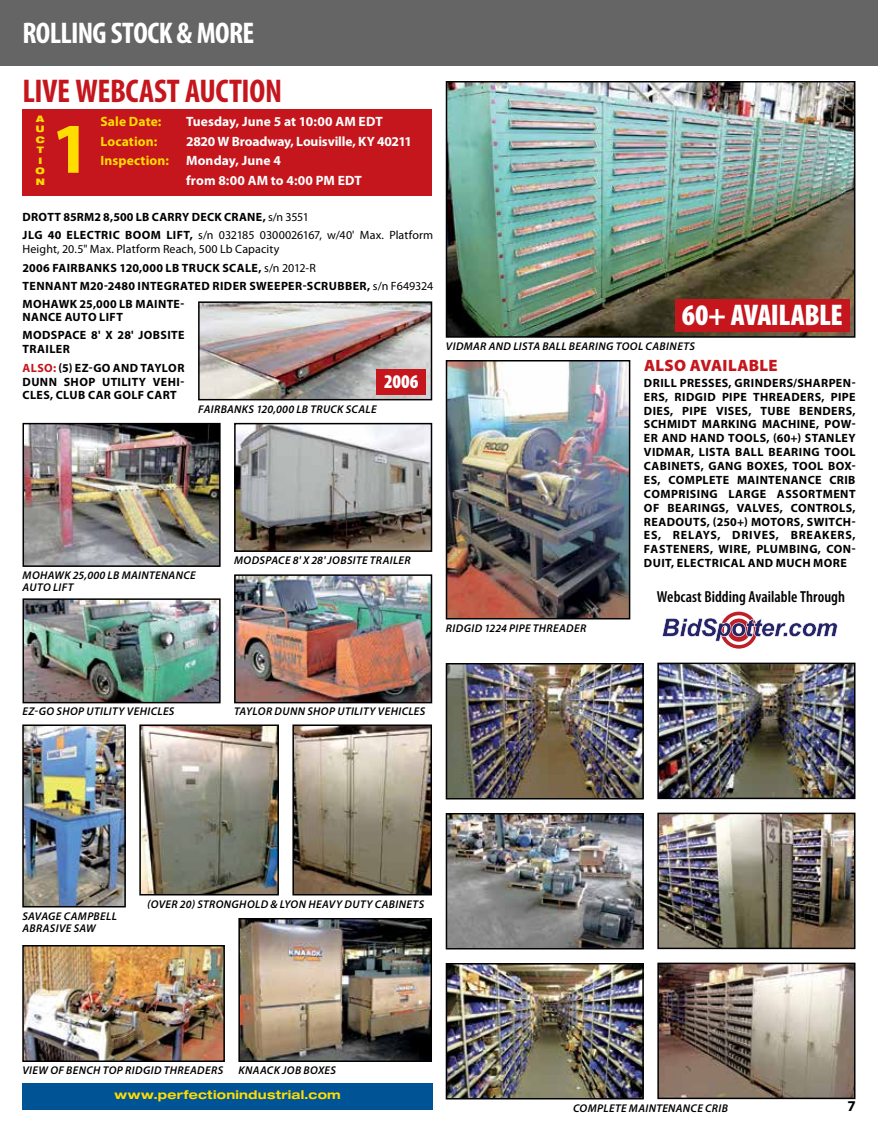
<style>
.page{position:relative;width:878px;height:1134px;background:#fff}
.page>*{position:absolute;margin:0;border:0;box-sizing:border-box;transform-origin:0 0}
.t1{font:700 72px "Myriad Pro";color:#fd0}
.t2{font:700 condensed 33px "Myriad Pro";letter-spacing:-.01em;color:#c4161c}
.t3{font:700 condensed 30px "Myriad Pro";letter-spacing:-.02em;color:#fff}
.t4{font:900 condensed 30px "Myriad Pro";letter-spacing:-.015em;color:#fff}
.t5{font:900 condensed 19.5px "Myriad Pro";color:#fff}
.t6{font:900 16.5px "Myriad Pro";letter-spacing:.015em;color:#c4161c}
.t7{font:600 condensed 16.05px "Myriad Pro";letter-spacing:.005em;color:#000}
.t8{font:700 15px "Myriad";color:#000}
.t9{font:700 13.5px/19.5px "Myriad Pro";color:#fff}
.t10{font:700 13.5px "Myriad Pro";letter-spacing:.01em;color:#fd0}
.t11{font:700 12px/13.8px "Myriad Pro";letter-spacing:.03em;color:#000}
.t12{font:700 expanded 12px "Helvetica Neue";letter-spacing:.02em;color:#fd0}
.t13{font:italic 600 11.25px/12px "Myriad Pro";letter-spacing:.03em;color:#000}
.t14{font:900 expanded 9px/10.5px "Helvetica Neue";color:#fd0;text-align:center}
.s1{font-weight:400}
.s2{color:#c4161c}
</style>
<div class="page">
<div style="left:0;top:0;width:878px;height:66px;background:#656565"></div>
<div style="left:22px;top:1083px;width:411px;height:27px;background:#005495"></div>
<img style="left:25px;top:601px;width:192px;height:99px">
<div style="left:22px;top:598px;width:198px;height:105px;border:2px solid #000"></div>
<img style="left:25px;top:426px;width:192px;height:138px">
<div style="left:22px;top:423px;width:198px;height:144px;border:2px solid #000"></div>
<img style="left:237px;top:577px;width:192px;height:123px">
<div style="left:234px;top:574px;width:198px;height:129px;border:2px solid #000"></div>
<img style="left:237px;top:426px;width:192px;height:123px">
<div style="left:234px;top:423px;width:198px;height:129px;border:2px solid #000"></div>
<img style="left:201px;top:304px;width:228px;height:93px">
<div style="left:198px;top:301px;width:234px;height:99px;border:2px solid #000"></div>
<img style="left:449px;top:84px;width:403px;height:251px">
<div style="left:446px;top:81px;width:409px;height:257px;border:2px solid #000"></div>
<img style="left:449px;top:363px;width:178px;height:254px">
<div style="left:446px;top:360px;width:184px;height:260px;border:2px solid #000"></div>
<img style="left:660px;top:966px;width:192px;height:130px">
<div style="left:657px;top:963px;width:198px;height:136px;border:2px solid #000"></div>
<img style="left:448px;top:966px;width:192px;height:131px">
<div style="left:445px;top:963px;width:198px;height:137px;border:2px solid #000"></div>
<img style="left:448px;top:666px;width:192px;height:131px">
<div style="left:445px;top:663px;width:198px;height:137px;border:2px solid #000"></div>
<img style="left:660px;top:666px;width:192px;height:130px">
<div style="left:657px;top:663px;width:198px;height:136px;border:2px solid #000"></div>
<img style="left:660px;top:816px;width:192px;height:130px">
<div style="left:657px;top:813px;width:198px;height:136px;border:2px solid #000"></div>
<img style="left:448px;top:816px;width:192px;height:131px">
<div style="left:445px;top:813px;width:198px;height:137px;border:2px solid #000"></div>
<img style="left:241px;top:921px;width:188px;height:138px">
<div style="left:238px;top:918px;width:194px;height:144px;border:2px solid #000"></div>
<img style="left:142px;top:727px;width:134px;height:166px">
<div style="left:139px;top:724px;width:140px;height:172px;border:2px solid #000"></div>
<img style="left:295px;top:727px;width:134px;height:166px">
<div style="left:292px;top:724px;width:140px;height:172px;border:2px solid #000"></div>
<img style="left:25px;top:948px;width:197px;height:111px">
<div style="left:22px;top:945px;width:203px;height:117px;border:2px solid #000"></div>
<img style="left:25px;top:727px;width:98px;height:178px">
<div style="left:22px;top:724px;width:104px;height:184px;border:2px solid #000"></div>
<svg style="left:720px;top:612px;width:37px;height:37px"></svg>
<svg style="left:724px;top:615px;width:29px;height:30px"></svg>
<svg style="left:662px;top:618px;width:175px;height:23px"></svg>
<div style="left:22px;top:110px;width:410px;height:86px;background:#c4161c"></div>
<div style="left:675px;top:299px;width:174px;height:33px;background:#c4161c"></div>
<div style="left:376px;top:369px;width:50px;height:25px;background:#c4161c"></div>
<h3 class="t3" style="left:22px;top:16px;width:233px">ROLLING STOCK &amp; MORE</h3>
<h2 class="t2" style="left:22px;top:73px;width:261px">LIVE WEBCAST AUCTION</h2>
<h1 class="t1" style="left:51px;top:108px;width:41px">1</h1>
<p class="t14" style="left:36px;top:113px;width:11px">A<br>U<br>C<br>T<br>I<br>O<br>N</p>
<p class="t10" style="left:100px;top:114px;width:62px">Sale Date:</p>
<p class="t9" style="left:186px;top:112px;width:198px">Tuesday, June 5 at 10:00 AM EDT</p>
<p class="t10" style="left:100px;top:133px;width:58px">Location:</p>
<p class="t9" style="left:186px;top:131px;width:227px">2820 W Broadway, Louisville, KY 40211</p>
<p class="t10" style="left:100px;top:153px;width:70px">Inspection:</p>
<p class="t9" style="left:186px;top:151px;width:177px">Monday, June 4<br>from 8:00 AM to 4:00 PM EDT</p>
<p class="t11" style="left:23px;top:208px;width:412px;line-height:18.3px">DROTT 85RM2 8,500 LB CARRY DECK CRANE, <span class="s1">s/n 3551<br></span>JLG 40 ELECTRIC BOOM LIFT, <span class="s1">s/n 032185 0300026167, w/40' Max. Platform</span></p>
<p class="t11" style="left:22px;top:240px;width:412px;line-height:18.3px"><span class="s1">Height, 20.5" Max. Platform Reach, 500 Lb Capacity<br></span>2006 FAIRBANKS 120,000 LB TRUCK SCALE, <span class="s1">s/n 2012-R<br></span>TENNANT M20-2480 INTEGRATED RIDER SWEEPER-SCRUBBER, <span class="s1">s/n F649324<br></span>MOHAWK 25,000 LB MAINTE-</p>
<p class="t11" style="left:23px;top:308px;width:163px;line-height:18.3px">NANCE AUTO LIFT<br>MODSPACE 8' X 28' JOBSITE</p>
<p class="t11" style="left:23px;top:340px;width:163px;line-height:18.3px">TRAILER<br><span class="s2">ALSO:</span> (5) EZ-GO AND TAYLOR</p>
<p class="t11" style="left:23px;top:375px;width:163px">DUNN SHOP UTILITY VEHI-<br>CLES, CLUB CAR GOLF CART</p>
<h3 class="t5" style="left:384px;top:371px;width:36px">2006</h3>
<p class="t13" style="left:198px;top:403px;width:180px">FAIRBANKS 120,000 LB TRUCK SCALE</p>
<p class="t13" style="left:23px;top:570px;width:174px">MOHAWK 25,000 LB MAINTENANCE<br>AUTO LIFT</p>
<p class="t13" style="left:234px;top:554px;width:178px">MODSPACE 8' X 28' JOBSITE TRAILER</p>
<h3 class="t4" style="left:682px;top:298px;width:162px">60+ AVAILABLE</h3>
<p class="t13" style="left:446px;top:340px;width:251px">VIDMAR AND LISTA BALL BEARING TOOL CABINETS</p>
<h3 class="t6" style="left:644px;top:357px;width:135px">ALSO AVAILABLE</h3>
<p class="t11" style="left:644px;top:376px;width:213px;text-align:justify">DRILL PRESSES, GRINDERS/SHARPEN-ERS, RIDGID PIPE THREADERS, PIPE DIES, PIPE VISES, TUBE BENDERS, SCHMIDT MARKING MACHINE, POW-ER AND HAND TOOLS, (60+) STANLEY VIDMAR, LISTA BALL BEARING TOOL CABINETS, GANG BOXES, TOOL BOX-ES, COMPLETE MAINTENANCE CRIB COMPRISING LARGE ASSORTMENT OF BEARINGS, VALVES, CONTROLS, READOUTS, (250+) MOTORS, SWITCH-ES, RELAYS, DRIVES, BREAKERS, FASTENERS, WIRE, PLUMBING, CON-DUIT, ELECTRICAL AND MUCH MORE</p>
<p class="t13" style="left:446px;top:622px;width:142px">RIDGID 1224 PIPE THREADER</p>
<h3 class="t7" style="left:657px;top:588px;width:190px">Webcast Bidding Available Through</h3>
<p class="t13" style="left:23px;top:706px;width:153px">EZ-GO SHOP UTILITY VEHICLES</p>
<p class="t13" style="left:234px;top:706px;width:193px">TAYLOR DUNN SHOP UTILITY VEHICLES</p>
<p class="t13" style="left:22px;top:910px;width:96px">SAVAGE CAMPBELL<br>ABRASIVE SAW</p>
<p class="t13" style="left:147px;top:898px;width:278px">(OVER 20) STRONGHOLD &amp; LYON HEAVY DUTY CABINETS</p>
<p class="t13" style="left:22px;top:1065px;width:202px">VIEW OF BENCH TOP RIDGID THREADERS</p>
<p class="t13" style="left:238px;top:1065px;width:99px">KNAACK JOB BOXES</p>
<p class="t12" style="left:115px;top:1087px;width:228px">www.perfectionindustrial.com</p>
<p class="t13" style="left:573px;top:1102px;width:156px">COMPLETE MAINTENANCE CRIB</p>
<p class="t8" style="left:847px;top:1098px;width:10px">7</p>
</div>
